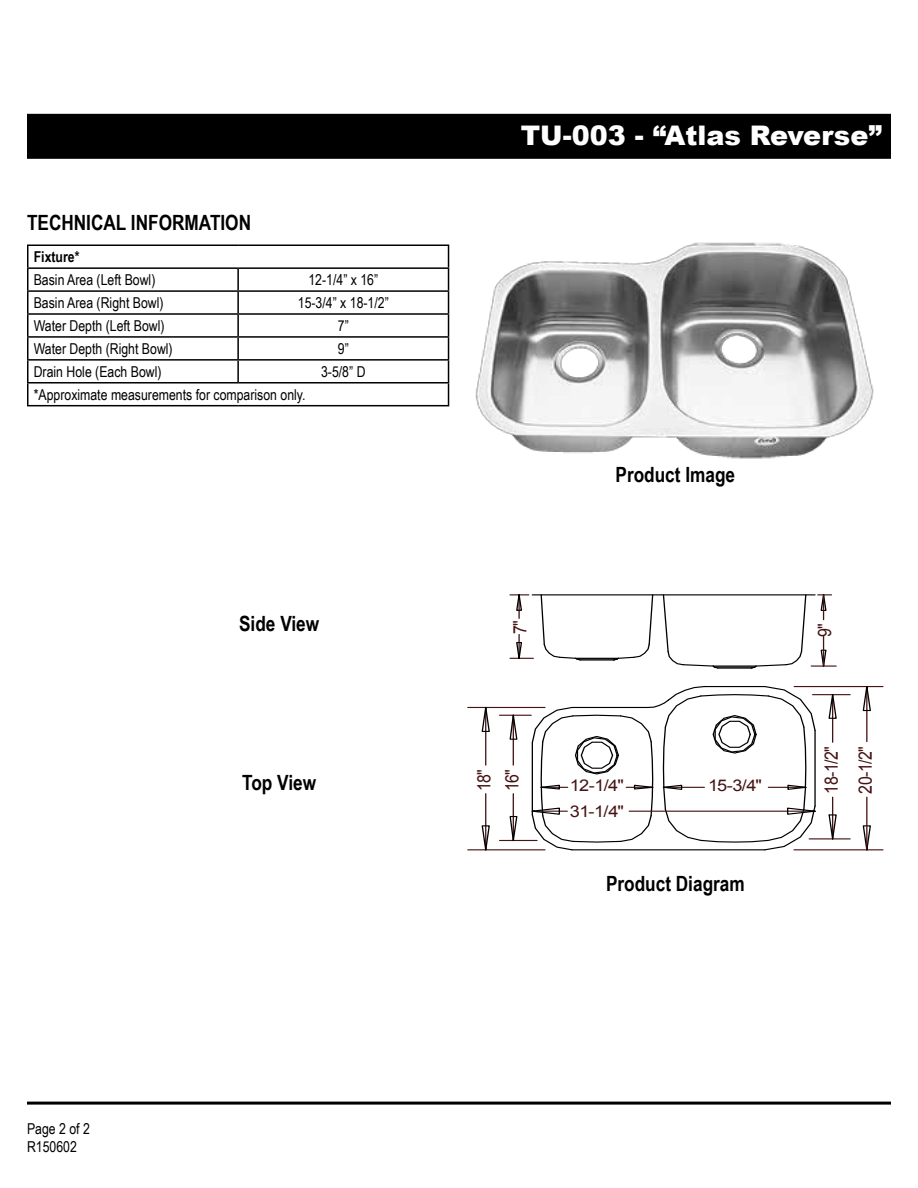
<style>
.page{position:relative;width:918px;height:1188px;background:#fff}
.page>*{position:absolute;margin:0;border:0;box-sizing:border-box;transform-origin:0 0}
.t1{font:900 27px "Arial";color:#fff}
.t2{font:700 21px "Arial Narrow";color:#000}
.t3{font:18.45px "Arial";letter-spacing:-.03em;color:#451313;scale:.86 1}
.t4{font:16.2px "Arial";color:#451313;scale:1.13 1}
.t5{font:15px/18px "Arial Narrow";color:#000}
.t6{font:700 15px "Arial Narrow";color:#000}
</style>
<div class="page">
<div style="left:27px;top:114px;width:864px;height:45px;background:#000"></div>
<hr style="left:27px;top:1102px;width:864px;height:3px;background:#000">
<img style="left:475px;top:242px;width:399px;height:217px">
<hr style="left:532px;top:594px;width:283px;height:1px;background:#000">
<hr style="left:718px;top:667px;width:33px;height:2px;background:#000">
<hr style="left:713px;top:665px;width:43px;height:2px;background:#000">
<hr style="left:577px;top:658px;width:40px;height:2px;background:#000">
<hr style="left:580px;top:659px;width:34px;height:2px;background:#000">
<svg style="left:750px;top:594px;width:57px;height:75px"></svg>
<svg style="left:662px;top:594px;width:58px;height:75px"></svg>
<svg style="left:612px;top:594px;width:42px;height:67px"></svg>
<svg style="left:540px;top:594px;width:42px;height:67px"></svg>
<hr style="left:794px;top:849px;width:89px;height:1px;background:#451313">
<hr style="left:794px;top:686px;width:89px;height:1px;background:#451313">
<hr style="left:866px;top:687px;width:1px;height:55px;background:#451313">
<hr style="left:809px;top:838px;width:41px;height:2px;background:#451313">
<hr style="left:813px;top:694px;width:37px;height:1px;background:#451313">
<hr style="left:832px;top:797px;width:1px;height:42px;background:#451313">
<hr style="left:832px;top:695px;width:1px;height:47px;background:#451313">
<hr style="left:500px;top:715px;width:31px;height:1px;background:#451313">
<hr style="left:500px;top:840px;width:37px;height:1px;background:#451313">
<hr style="left:513px;top:715px;width:1px;height:50px;background:#451313">
<hr style="left:513px;top:794px;width:1px;height:46px;background:#451313">
<hr style="left:468px;top:707px;width:77px;height:1px;background:#451313">
<hr style="left:468px;top:849px;width:77px;height:1px;background:#451313">
<hr style="left:485px;top:707px;width:1px;height:58px;background:#451313">
<hr style="left:485px;top:794px;width:1px;height:56px;background:#451313">
<hr style="left:518px;top:634px;width:2px;height:24px;background:#451313">
<hr style="left:518px;top:595px;width:2px;height:23px;background:#451313">
<hr style="left:811px;top:665px;width:25px;height:2px;background:#451313">
<svg style="left:862px;top:825px;width:10px;height:26px"></svg>
<svg style="left:862px;top:686px;width:10px;height:26px"></svg>
<svg style="left:828px;top:814px;width:10px;height:26px"></svg>
<svg style="left:828px;top:694px;width:10px;height:25px"></svg>
<svg style="left:509px;top:714px;width:9px;height:26px"></svg>
<svg style="left:509px;top:815px;width:9px;height:27px"></svg>
<svg style="left:481px;top:706px;width:10px;height:27px"></svg>
<svg style="left:481px;top:825px;width:10px;height:26px"></svg>
<svg style="left:510px;top:641px;width:23px;height:18px"></svg>
<svg style="left:510px;top:594px;width:19px;height:17px"></svg>
<svg style="left:820px;top:649px;width:7px;height:18px"></svg>
<svg style="left:531px;top:686px;width:286px;height:165px"></svg>
<hr style="left:866px;top:797px;width:1px;height:53px;background:#451313">
<hr style="left:823px;top:636px;width:1px;height:30px;background:#451313">
<svg style="left:818px;top:594px;width:14px;height:26px"></svg>
<hr style="left:27px;top:244px;width:211px;height:2px;background:#000">
<hr style="left:238px;top:244px;width:211px;height:2px;background:#000">
<hr style="left:27px;top:267px;width:211px;height:2px;background:#000">
<hr style="left:238px;top:267px;width:211px;height:2px;background:#000">
<hr style="left:237px;top:269px;width:2px;height:21px;background:#000">
<hr style="left:27px;top:290px;width:211px;height:2px;background:#000">
<hr style="left:238px;top:290px;width:211px;height:2px;background:#000">
<hr style="left:237px;top:292px;width:2px;height:21px;background:#000">
<hr style="left:27px;top:313px;width:211px;height:2px;background:#000">
<hr style="left:238px;top:313px;width:211px;height:2px;background:#000">
<hr style="left:237px;top:315px;width:2px;height:21px;background:#000">
<hr style="left:27px;top:336px;width:211px;height:2px;background:#000">
<hr style="left:238px;top:336px;width:211px;height:2px;background:#000">
<hr style="left:237px;top:338px;width:2px;height:21px;background:#000">
<hr style="left:27px;top:359px;width:211px;height:2px;background:#000">
<hr style="left:238px;top:359px;width:211px;height:2px;background:#000">
<hr style="left:237px;top:361px;width:2px;height:21px;background:#000">
<hr style="left:27px;top:382px;width:211px;height:2px;background:#000">
<svg style="left:27px;top:246px;width:1px;height:159px"></svg>
<hr style="left:238px;top:382px;width:211px;height:2px;background:#000">
<svg style="left:448px;top:246px;width:1px;height:159px"></svg>
<hr style="left:27px;top:405px;width:211px;height:1px;background:#000">
<hr style="left:238px;top:405px;width:211px;height:1px;background:#000">
<h2 class="t2" style="left:27px;top:207px;width:226px">TECHNICAL INFORMATION</h2>
<p class="t6" style="left:34px;top:246px;width:47px">Fixture*</p>
<p class="t5" style="left:34px;top:270px;width:123px">Basin Area (Left Bowl)</p>
<p class="t5" style="left:308px;top:270px;width:71px">12-1/4” x 16”</p>
<p class="t5" style="left:34px;top:293px;width:131px">Basin Area (Right Bowl)</p>
<p class="t5" style="left:298px;top:293px;width:92px">15-3/4” x 18-1/2”</p>
<p class="t5" style="left:34px;top:316px;width:132px">Water Depth (Left Bowl)</p>
<p class="t5" style="left:338px;top:316px;width:12px">7”</p>
<p class="t5" style="left:34px;top:339px;width:140px">Water Depth (Right Bowl)</p>
<p class="t5" style="left:338px;top:339px;width:12px">9”</p>
<p class="t5" style="left:34px;top:362px;width:129px">Drain Hole (Each Bowl)</p>
<p class="t5" style="left:321px;top:362px;width:46px">3-5/8” D</p>
<p class="t5" style="left:34px;top:385px;width:273px">*Approximate measurements for comparison only.</p>
<h2 class="t2" style="left:239px;top:608px;width:82px">Side View</h2>
<h2 class="t2" style="left:242px;top:767px;width:76px">Top View</h2>
<h1 class="t1" style="left:521px;top:116px;width:363px">TU-003 - “Atlas Reverse”</h1>
<p class="t3" style="left:508px;top:634px;width:17px;rotate:-90deg">7"</p>
<h2 class="t2" style="left:616px;top:458px;width:121px">Product Image</h2>
<p class="t3" style="left:472px;top:791px;width:27px;rotate:-90deg">18"</p>
<p class="t3" style="left:500px;top:791px;width:27px;rotate:-90deg">16"</p>
<p class="t4" style="left:570px;top:775px;width:49px">12-1/4"</p>
<p class="t4" style="left:708px;top:775px;width:49px">15-3/4"</p>
<p class="t4" style="left:570px;top:801px;width:49px">31-1/4"</p>
<h2 class="t2" style="left:606px;top:868px;width:140px">Product Diagram</h2>
<p class="t3" style="left:812px;top:637px;width:17px;rotate:-90deg">9"</p>
<p class="t3" style="left:819px;top:794px;width:57px;rotate:-90deg">18-1/2"</p>
<p class="t3" style="left:853px;top:794px;width:57px;rotate:-90deg">20-1/2"</p>
<p class="t5" style="left:27px;top:1119px;width:64px">Page 2 of 2<br>R150602</p>
</div>
